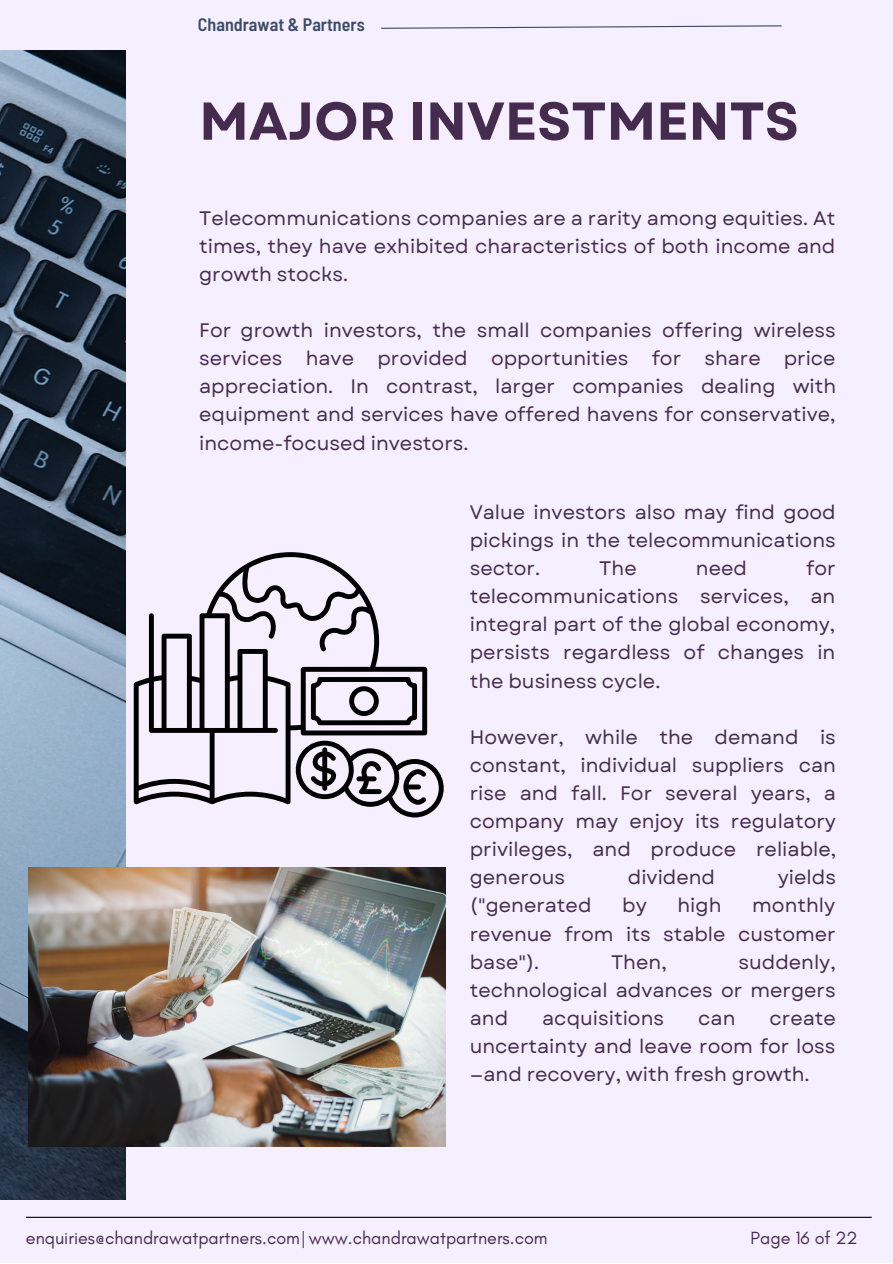
<style>
.page{position:relative;width:893px;height:1264px;background:#fff}
.page>*{position:absolute;margin:0;border:0;box-sizing:border-box;transform-origin:0 0}
.t1{font:700 53.25px "Garet";color:#452b4e}
.t2{font:19.5px/28px "Garet";color:#452b4e;text-align:justify}
.t3{font:18px "Glacial Indifference";color:#452b4e}
.t4{font:600 semi-condensed 18px "Barlow";color:#394b66}
</style>
<div class="page">
<div style="left:0;top:0;width:892px;height:1262px;background:#f5efff"></div>
<img style="left:0;top:50px;width:125px;height:1149px">
<svg style="left:381px;top:25px;width:401px;height:4px"></svg>
<img style="left:29px;top:867px;width:417px;height:279px">
<hr style="left:26px;top:1216px;width:845px;height:1px;background:#000">
<svg style="left:134px;top:552px;width:293px;height:252px"></svg>
<svg style="left:311px;top:677px;width:106px;height:48px"></svg>
<svg style="left:293px;top:740px;width:151px;height:77px"></svg>
<p class="t4" style="left:198px;top:13px;width:168px">Chandrawat &amp; Partners</p>
<p class="t1" style="left:199px;top:83px;width:601px">MAJOR INVESTMENTS</p>
<p class="t2" style="left:199px;top:204px;width:637px">Telecommunications companies are a rarity among equities. At times, they have exhibited characteristics of both income and growth stocks.</p>
<p class="t2" style="left:199px;top:316px;width:638px">For growth investors, the small companies offering wireless services have provided opportunities for share price appreciation. In contrast, larger companies dealing with equipment and services have offered havens for conservative, income-focused investors.</p>
<p class="t2" style="left:469px;top:498px;width:367px">Value investors also may find good pickings in the telecommunications sector.</p>
<p class="t2" style="left:469px;top:554px;width:367px;text-indent:336px">for telecommunications services, an integral part of the global economy, persists regardless of changes in the business cycle.</p>
<p class="t2" style="left:469px;top:723px;width:368px">However, while the demand is constant, individual suppliers can rise and fall. For several years, a company may enjoy its regulatory privileges, and produce reliable, generous</p>
<p class="t2" style="left:599px;top:554px;width:39px">The</p>
<p class="t2" style="left:696px;top:554px;width:53px">need</p>
<p class="t2" style="left:627px;top:863px;width:89px">dividend</p>
<p class="t2" style="left:777px;top:863px;width:60px">yields</p>
<p class="t2" style="left:469px;top:891px;width:123px">("generated</p>
<p class="t2" style="left:622px;top:891px;width:26px">by</p>
<p class="t2" style="left:677px;top:891px;width:45px">high</p>
<p class="t2" style="left:469px;top:891px;width:367px;text-indent:282px">monthly revenue from its stable customer base").</p>
<p class="t2" style="left:469px;top:947px;width:367px;text-indent:269px">suddenly, technological advances or mergers and</p>
<p class="t2" style="left:611px;top:947px;width:57px">Then,</p>
<p class="t2" style="left:542px;top:1004px;width:123px">acquisitions</p>
<p class="t2" style="left:698px;top:1004px;width:39px">can</p>
<p class="t2" style="left:469px;top:1004px;width:367px;text-indent:300px">create uncertainty and leave room for loss —and recovery, with fresh growth.</p>
<p class="t3" style="left:26px;top:1226px;width:523px">enquiries@chandrawatpartners.com| www.chandrawatpartners.com</p>
<p class="t3" style="left:750px;top:1226px;width:109px">Page 16 of 22</p>
</div>
